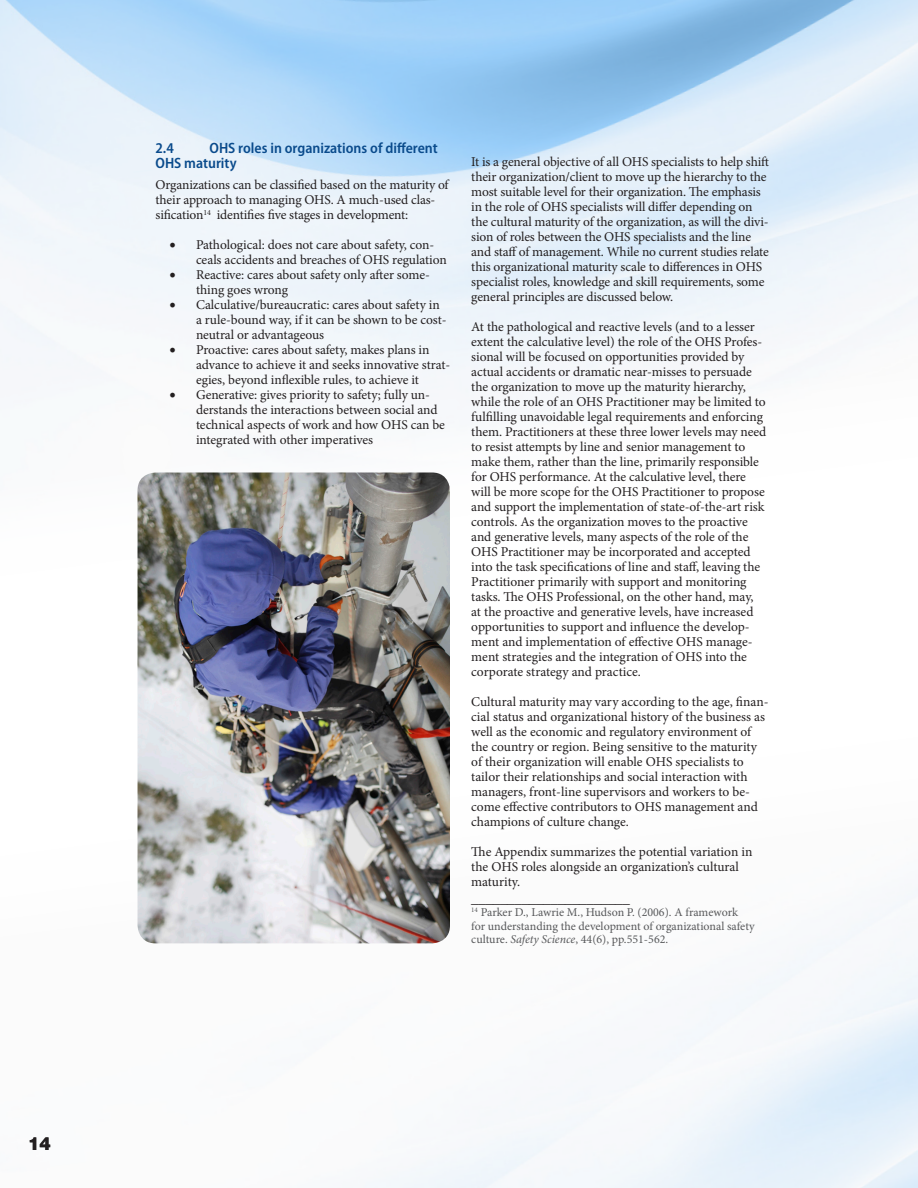
<style>
.page{position:relative;width:918px;height:1188px;background:#fff}
.page>*{position:absolute;margin:0;border:0;box-sizing:border-box;transform-origin:0 0}
.t1{font:800 18px "Helvetica Neue LT Std";color:#231f20}
.BLUE_HEADER{font:600 semi-condensed 15px/15px "Myriad Pro";color:#0a4b8c}
.t2{font:15px "Minion Pro";color:#231f20}
.t3{font:13.5px/15px "Minion Pro";letter-spacing:-.01em;color:#231f20}
.t4{font:12px/13.5px "Minion Pro";letter-spacing:-.005em;color:#57585a}
.s1{font-size:18px}
.s2{font-style:italic}
</style>
<div class="page">
<img style="left:138px;top:472px;width:312px;height:471px">
<h1 class="t1" style="left:28px;top:1132px;width:24px">14</h1>
<p class="BLUE_HEADER" style="left:156px;top:140px;width:284px;text-indent:54px">OHS roles in organizations of different<br>OHS maturity</p>
<p class="t3" style="left:156px;top:178px;width:295px">Organizations can be classified based on the maturity of their approach to managing OHS. A much-used clas&shy;sification<sup>14</sup> identifies five stages in development:</p>
<p class="t3" style="left:196px;top:238px;width:252px;text-indent:-27px"><span class="s1">•</span> Pathological: does not care about safety, con&shy;ceals accidents and breaches of OHS regulation</p>
<p class="t3" style="left:196px;top:268px;width:236px;text-indent:-27px"><span class="s1">•</span> Reactive: cares about safety only after some&shy;thing goes wrong</p>
<p class="t3" style="left:196px;top:298px;width:252px;text-indent:-27px"><span class="s1">•</span> Calculative/bureaucratic: cares about safety in a rule-bound way, if it can be shown to be cost&shy;neutral or advantageous</p>
<p class="t3" style="left:196px;top:343px;width:256px;text-indent:-27px"><span class="s1">•</span> Proactive: cares about safety, makes plans in advance to achieve it and seeks innovative strat&shy;egies, beyond inflexible rules, to achieve it</p>
<p class="t3" style="left:196px;top:388px;width:251px;text-indent:-27px"><span class="s1">•</span> Generative: gives priority to safety; fully un&shy;derstands the interactions between social and technical aspects of work and how OHS can be integrated with other imperatives</p>
<p class="BLUE_HEADER" style="left:156px;top:140px;width:20px">2.4</p>
<p class="t3" style="left:471px;top:155px;width:299px">It is a general objective of all OHS specialists to help shift their organization/client to move up the hierarchy to the most suitable level for their organization. The emphasis in the role of OHS specialists will differ depending on the cultural maturity of the organization, as will the divi&shy;sion of roles between the OHS specialists and the line and staff of management. While no current studies relate this organizational maturity scale to differences in OHS specialist roles, knowledge and skill requirements, some general principles are discussed below.</p>
<p class="t3" style="left:471px;top:320px;width:297px">At the pathological and reactive levels (and to a lesser extent the calculative level) the role of the OHS Profes&shy;sional will be focused on opportunities provided by actual accidents or dramatic near-misses to persuade the organization to move up the maturity hierarchy, while the role of an OHS Practitioner may be limited to fulfilling unavoidable legal requirements and enforcing them. Practitioners at these three lower levels may need to resist attempts by line and senior management to make them, rather than the line, primarily responsible for OHS performance. At the calculative level, there will be more scope for the OHS Practitioner to propose and support the implementation of state-of-the-art risk controls. As the organization moves to the proactive and generative levels, many aspects of the role of the OHS Practitioner may be incorporated and accepted into the task specifications of line and staff, leaving the Practitioner primarily with support and monitoring tasks. The OHS Professional, on the other hand, may, at the proactive and generative levels, have increased opportunities to support and influence the develop&shy;ment and implementation of effective OHS manage&shy;ment strategies and the integration of OHS into the corporate strategy and practice.</p>
<p class="t3" style="left:471px;top:695px;width:299px">Cultural maturity may vary according to the age, finan&shy;cial status and organizational history of the business as well as the economic and regulatory environment of the country or region. Being sensitive to the maturity of their organization will enable OHS specialists to tailor their relationships and social interaction with managers, front-line supervisors and workers to be&shy;come effective contributors to OHS management and champions of culture change.</p>
<p class="t3" style="left:471px;top:845px;width:283px">The Appendix summarizes the potential variation in the OHS roles alongside an organization’s cultural maturity.</p>
<p class="t2" style="left:471px;top:888px;width:160px">______________________</p>
<p class="t4" style="left:471px;top:906px;width:285px"><sup>14</sup> Parker D., Lawrie M., Hudson P. (2006). A framework for understanding the development of organizational safety culture. <span class="s2">Safety Science</span>, 44(6), pp.551-562.</p>
</div>
